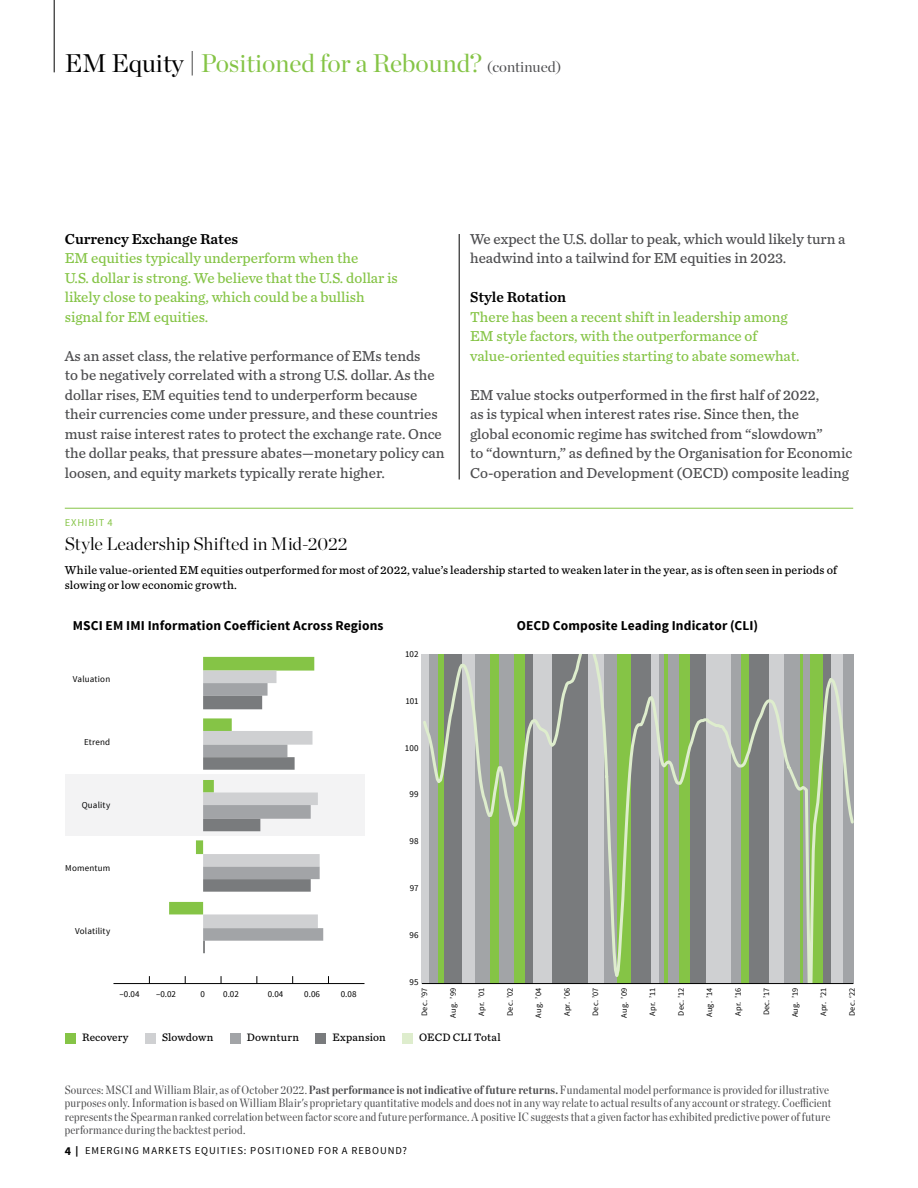
<style>
.page{position:relative;width:918px;height:1188px;background:#fff}
.page>*{position:absolute;margin:0;border:0;box-sizing:border-box;transform-origin:0 0}
.t1{font:25.5px "Chronicle Display";color:#85c446}
.t2{font:300 18px "Chronicle Display";color:#000}
.t3{font:15px/19.5px "Chronicle Text G4";color:#4d4d4f}
.t4{font:15px/19.5px "Chronicle Text G4";color:#85c446}
.t5{font:15px "Chronicle Text G4 Semi";color:#000}
.t6{font:700 13.5px "Source Sans Pro";letter-spacing:.01em;color:#000}
.t7{font:12px/13.5px "Chronicle Disp Cond";letter-spacing:.015em;color:#4d4d4f}
.t8{font:12px/15px "Chronicle Text G4";letter-spacing:.015em;color:#000}
.t9{font:11.25px "Chronicle Text G4";letter-spacing:.015em;color:#000}
.t10{font:10.5px "Source Sans Pro";letter-spacing:.09em;color:#000}
.t11{font:10.5px "Source Sans Pro";letter-spacing:.07em;color:#85c446}
.t12{font:9px "Source Sans Pro";letter-spacing:.02em;color:#000}
.t13{font:8.25px "Source Sans Pro";letter-spacing:.025em;color:#000}
.s1{color:#000}
.s2{font-size:15px;color:#4d4d4f}
.s3{font-weight:700}
.s4{font-weight:700;font-size:12px}
.s5{font-weight:900}
</style>
<div class="page">
<hr style="left:54px;top:0;width:1px;height:72px;background:#000">
<div style="left:65px;top:775px;width:299px;height:61px;background:#f3f3f4"></div>
<hr style="left:459px;top:234px;width:1px;height:246px;background:#000">
<hr style="left:65px;top:508px;width:788px;height:1px;background:#85c446">
<div style="left:145px;top:1033px;width:11px;height:11px;background:#cfd0d2"></div>
<div style="left:315px;top:1033px;width:11px;height:11px;background:#797b7d"></div>
<div style="left:402px;top:1033px;width:11px;height:11px;background:#deedcd"></div>
<div style="left:230px;top:1033px;width:10px;height:11px;background:#a2a4a7"></div>
<div style="left:65px;top:1033px;width:11px;height:11px;background:#85c446"></div>
<hr style="left:113px;top:983px;width:252px;height:1px;background:#000">
<svg style="left:169px;top:657px;width:154px;height:296px"></svg>
<svg style="left:421px;top:654px;width:433px;height:331px;background:#a0ad98"></svg>
<div style="left:805px;top:984px;width:10px;height:5px;background:#fff"></div>
<hr style="left:422px;top:983px;width:431px;height:1px;background:#000">
<h1 class="t1" style="left:65px;top:44px;width:498px"><span class="s1">EM Equity |</span> Positioned for a Rebound? <span class="s2">(continued)</span></h1>
<p class="t5" style="left:65px;top:227px;width:175px">Currency Exchange Rates</p>
<p class="t4" style="left:65px;top:248px;width:335px">EM equities typically underperform when the<br>U.S. dollar is strong. We believe that the U.S. dollar is likely close to peaking, which could be a bullish signal for EM equities.</p>
<p class="t3" style="left:65px;top:345px;width:381px">As an asset class, the relative performance of EMs tends<br>to be negatively correlated with a strong U.S. dollar. As the dollar rises, EM equities tend to underperform because their currencies come under pressure, and these countries must raise interest rates to protect the exchange rate. Once the dollar peaks, that pressure abates—monetary policy can loosen, and equity markets typically rerate higher.</p>
<p class="t3" style="left:470px;top:228px;width:377px">We expect the U.S. dollar to peak, which would likely turn a headwind into a tailwind for EM equities in 2023.</p>
<p class="t5" style="left:470px;top:286px;width:98px">Style Rotation</p>
<p class="t4" style="left:470px;top:306px;width:331px">There has been a recent shift in leadership among<br>EM style factors, with the outperformance of value-oriented equities starting to abate somewhat.</p>
<p class="t3" style="left:470px;top:384px;width:384px">EM value stocks outperformed in the first half of 2022,<br>as is typical when interest rates rise. Since then, the<br>global economic regime has switched from “slowdown”<br>to “downturn,” as defined by the Organisation for Economic Co-operation and Development (OECD) composite leading</p>
<p class="t11" style="left:65px;top:516px;width:50px">EXHIBIT 4</p>
<p class="t2" style="left:65px;top:530px;width:284px">Style Leadership Shifted in Mid-2022</p>
<p class="t8" style="left:65px;top:561px;width:774px">While value-oriented EM equities outperformed for most of 2022, value’s leadership started to weaken later in the year, as is often seen in periods of slowing or low economic growth.</p>
<p class="t6" style="left:73px;top:617px;width:312px">MSCI EM IMI Information Coefficient Across Regions</p>
<p class="t6" style="left:517px;top:617px;width:243px">OECD Composite Leading Indicator (CLI)</p>
<p class="t12" style="left:73px;top:674px;width:39px">Valuation</p>
<p class="t12" style="left:84px;top:737px;width:28px">Etrend</p>
<p class="t12" style="left:82px;top:800px;width:30px">Quality</p>
<p class="t12" style="left:65px;top:863px;width:46px">Momentum</p>
<p class="t12" style="left:75px;top:926px;width:37px">Volatility</p>
<p class="t12" style="left:120px;top:989px;width:21px">–0.04</p>
<p class="t12" style="left:156px;top:989px;width:21px">–0.02</p>
<p class="t12" style="left:200px;top:989px;width:6px">0</p>
<p class="t12" style="left:223px;top:989px;width:17px">0.02</p>
<p class="t12" style="left:268px;top:989px;width:17px">0.04</p>
<p class="t12" style="left:304px;top:989px;width:17px">0.06</p>
<p class="t12" style="left:341px;top:989px;width:17px">0.08</p>
<p class="t12" style="left:405px;top:648px;width:15px">102</p>
<p class="t12" style="left:405px;top:695px;width:15px">101</p>
<p class="t12" style="left:405px;top:742px;width:15px">100</p>
<p class="t12" style="left:410px;top:789px;width:11px">99</p>
<p class="t12" style="left:410px;top:836px;width:11px">98</p>
<p class="t12" style="left:410px;top:883px;width:11px">97</p>
<p class="t12" style="left:410px;top:929px;width:11px">96</p>
<p class="t12" style="left:410px;top:976px;width:11px">95</p>
<p class="t13" style="left:419px;top:1016px;width:30px;rotate:-90deg">Dec. ʼ97</p>
<p class="t13" style="left:448px;top:1018px;width:31px;rotate:-90deg">Aug. ʼ99</p>
<p class="t13" style="left:476px;top:1016px;width:29px;rotate:-90deg">Apr. ʼ01</p>
<p class="t13" style="left:505px;top:1016px;width:30px;rotate:-90deg">Dec. ʼ02</p>
<p class="t13" style="left:533px;top:1018px;width:31px;rotate:-90deg">Aug. ʼ04</p>
<p class="t13" style="left:562px;top:1016px;width:30px;rotate:-90deg">Apr. ʼ06</p>
<p class="t13" style="left:590px;top:1016px;width:30px;rotate:-90deg">Dec. ʼ07</p>
<p class="t13" style="left:619px;top:1018px;width:31px;rotate:-90deg">Aug. ʼ09</p>
<p class="t13" style="left:647px;top:1016px;width:29px;rotate:-90deg">Apr. ʼ11</p>
<p class="t13" style="left:676px;top:1016px;width:30px;rotate:-90deg">Dec. ʼ12</p>
<p class="t13" style="left:704px;top:1017px;width:31px;rotate:-90deg">Aug. ʼ14</p>
<p class="t13" style="left:733px;top:1016px;width:29px;rotate:-90deg">Apr. ʼ16</p>
<p class="t13" style="left:761px;top:1015px;width:29px;rotate:-90deg">Dec. ʼ17</p>
<p class="t13" style="left:790px;top:1017px;width:31px;rotate:-90deg">Aug. ʼ19</p>
<p class="t13" style="left:818px;top:1016px;width:30px;rotate:-90deg">Apr. ʼ21</p>
<p class="t13" style="left:847px;top:1016px;width:30px;rotate:-90deg">Dec. ‘22</p>
<p class="t9" style="left:82px;top:1029px;width:48px">Recovery</p>
<p class="t9" style="left:162px;top:1029px;width:53px">Slowdown</p>
<p class="t9" style="left:247px;top:1029px;width:54px">Downturn</p>
<p class="t9" style="left:332px;top:1029px;width:55px">Expansion</p>
<p class="t9" style="left:419px;top:1029px;width:83px">OECD CLI Total</p>
<p class="t7" style="left:65px;top:1082px;width:768px">Sources: MSCI and William Blair, as of October 2022. <span class="s3">Past performance is not indicative of future returns.</span> Fundamental model performance is provided for illustrative purposes only. Information is based on William Blair's proprietary quantitative models and does not in any way relate to actual results of any account or strategy. Coefficient represents the Spearman ranked correlation between factor score and future performance. A positive IC suggests that a given factor has exhibited predictive power of future performance during the backtest period.</p>
<p class="t10" style="left:65px;top:1144px;width:344px"><span class="s4">4</span> <span class="s5">|</span> EMERGING MARKETS EQUITIES: POSITIONED FOR A REBOUND?</p>
</div>
